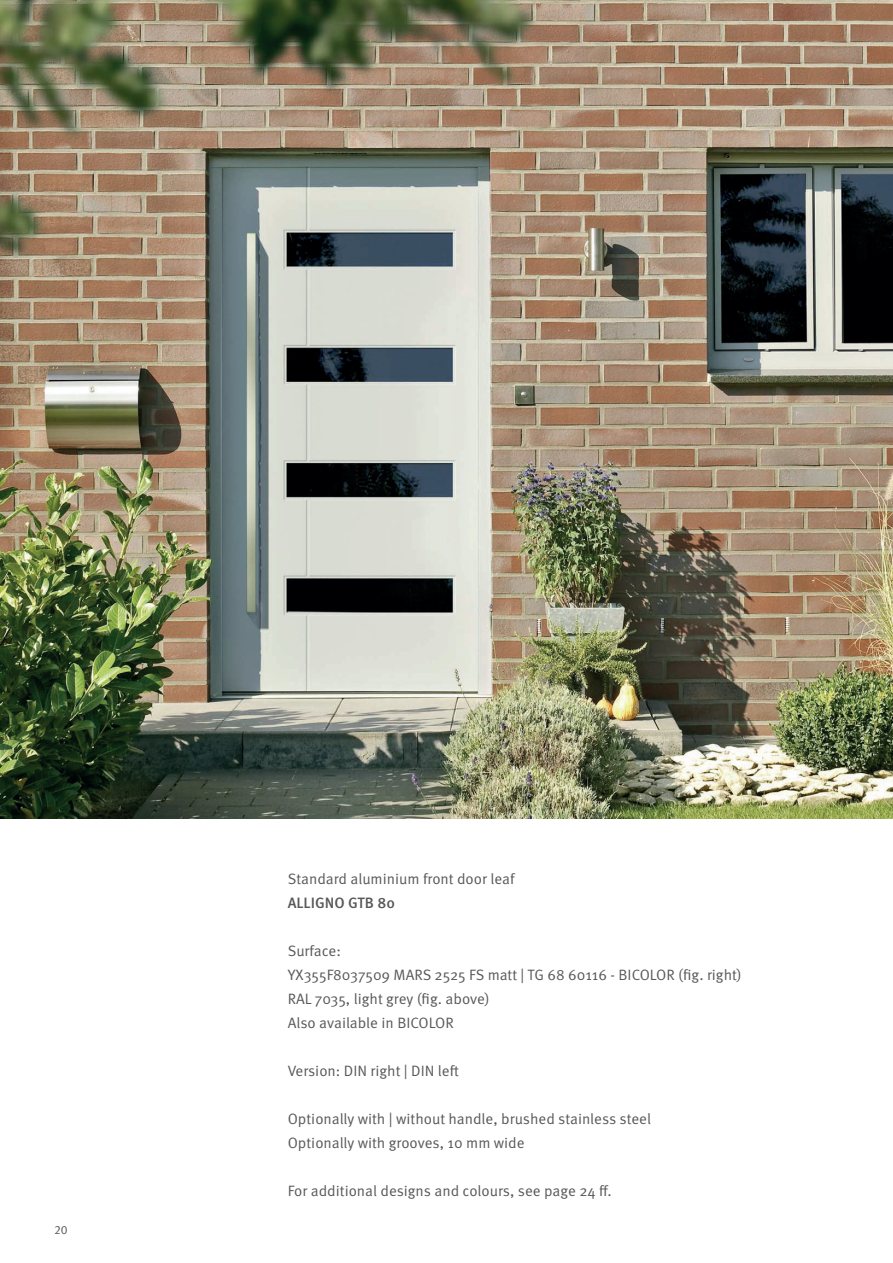
<style>
.page{position:relative;width:893px;height:1263px;background:#fff}
.page>*{position:absolute;margin:0;border:0;box-sizing:border-box;transform-origin:0 0}
.t1{font:15px/24px "Gutmann Meta Norm";color:#57585a}
.t2{font:500 15px "Gutmann Meta";color:#57585a}
.t3{font:12px "Gutmann Meta Norm";color:#57585a}
</style>
<div class="page">
<img style="left:0;top:0;width:893px;height:818px">
<p class="t3" style="left:54px;top:1221px;width:15px">20</p>
<p class="t1" style="left:288px;top:865px;width:228px">Standard aluminium front door leaf</p>
<p class="t2" style="left:288px;top:891px;width:109px">ALLIGNO GTB 80</p>
<p class="t1" style="left:288px;top:937px;width:456px">Surface:<br>YX355F8037509 MARS 2525 FS matt | TG 68 60116 - BICOLOR (fig. right)<br>RAL 7035, light grey (fig. above)<br>Also available in BICOLOR</p>
<p class="t1" style="left:288px;top:1057px;width:173px">Version: DIN right | DIN left</p>
<p class="t1" style="left:288px;top:1105px;width:365px">Optionally with | without handle, brushed stainless steel<br>Optionally with grooves, 10 mm wide</p>
<p class="t1" style="left:288px;top:1177px;width:326px">For additional designs and colours, see page 24 ff.</p>
</div>
